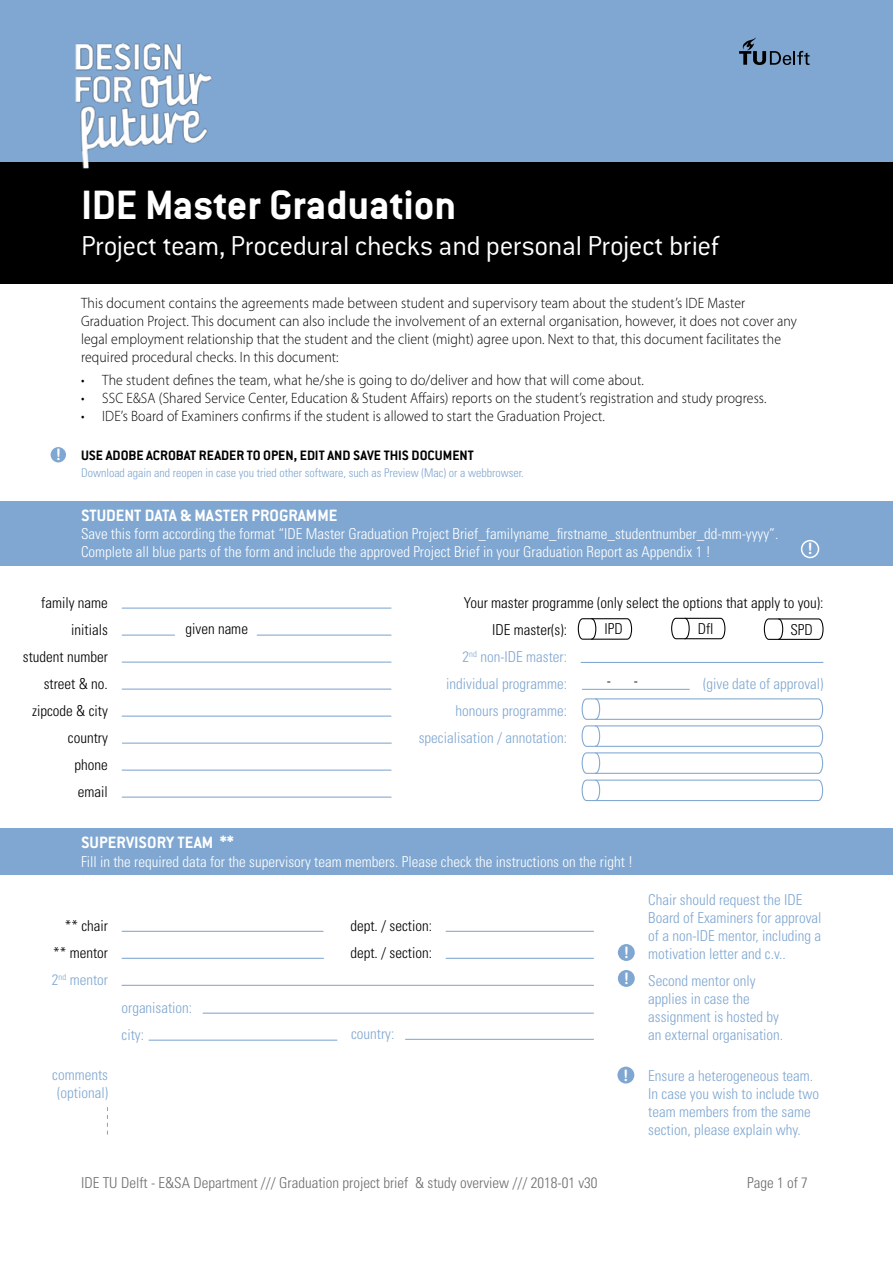
<style>
.page{position:relative;width:893px;height:1263px;background:#fff}
.page>*{position:absolute;margin:0;border:0;box-sizing:border-box;transform-origin:0 0}
.t1{font:700 45px "Conduit ITC Std";letter-spacing:-.005em;color:#fff}
.t2{font:300 30px "Conduit ITC Std";letter-spacing:-.015em;color:#fff}
.t3{font:700 18px "Conduit ITC Std";color:#fff}
.t4{font:300 15px/18px "Myriad Pro";letter-spacing:.01em;color:#000;scale:.92 1}
.t5{font:300 condensed 15px/18px "Univers LT Std";color:#80a7d1}
.t6{font:300 condensed 15px/18px "Univers LT Std";color:#fff}
.t7{font:300 condensed 15px/27px "Univers LT Std";color:#000;text-align:right}
.t8{font:300 condensed 15px "Univers LT Std";color:#6d6e71}
.t9{font:700 15px "Conduit ITC Std";color:#000}
.t10{font:300 condensed 12px "Univers LT Std";color:#80a7d1}
.s1{color:#000}
.s2{font-family:"Conduit ITC Std";font-weight:700;font-stretch:normal;font-size:18px;color:#fff}
</style>
<div class="page">
<div style="left:0;top:0;width:893px;height:162px;background:#80a7d1"></div>
<div style="left:0;top:162px;width:893px;height:122px;background:#000"></div>
<img style="left:75px;top:43px;width:137px;height:126px">
<svg style="left:739px;top:37px;width:71px;height:28px"></svg>
<div style="left:0;top:501px;width:893px;height:64px;background:#80a7d1"></div>
<hr style="left:122px;top:931px;width:201px;height:1px;background:#80a7d1">
<hr style="left:446px;top:931px;width:147px;height:1px;background:#80a7d1">
<hr style="left:122px;top:958px;width:201px;height:1px;background:#80a7d1">
<hr style="left:446px;top:958px;width:147px;height:1px;background:#80a7d1">
<div style="left:618px;top:944px;width:17px;height:17px;background:#80a7d1;border-radius:50%"></div>
<div style="left:617px;top:1067px;width:17px;height:16px;background:#80a7d1;border-radius:50%"></div>
<div style="left:0;top:829px;width:893px;height:46px;background:#80a7d1"></div>
<hr style="left:122px;top:985px;width:471px;height:1px;background:#80a7d1">
<div style="left:618px;top:970px;width:17px;height:17px;background:#80a7d1;border-radius:50%"></div>
<hr style="left:149px;top:1040px;width:188px;height:1px;background:#80a7d1">
<hr style="left:203px;top:1013px;width:390px;height:1px;background:#80a7d1">
<hr style="left:122px;top:608px;width:269px;height:1px;background:#80a7d1">
<hr style="left:122px;top:662px;width:269px;height:1px;background:#80a7d1">
<hr style="left:122px;top:689px;width:269px;height:1px;background:#80a7d1">
<hr style="left:122px;top:770px;width:269px;height:1px;background:#80a7d1">
<hr style="left:122px;top:797px;width:269px;height:1px;background:#80a7d1">
<hr style="left:581px;top:662px;width:242px;height:1px;background:#80a7d1">
<svg style="left:577px;top:618px;width:56px;height:22px"></svg>
<svg style="left:671px;top:617px;width:55px;height:23px"></svg>
<svg style="left:763px;top:618px;width:61px;height:22px"></svg>
<svg style="left:581px;top:698px;width:243px;height:104px"></svg>
<div style="left:801px;top:540px;width:18px;height:18px;border:2px solid #fff;border-radius:50%"></div>
<hr style="left:122px;top:716px;width:269px;height:1px;background:#80a7d1">
<hr style="left:122px;top:635px;width:53px;height:1px;background:#80a7d1">
<hr style="left:257px;top:635px;width:134px;height:1px;background:#80a7d1">
<hr style="left:406px;top:1039px;width:187px;height:1px;background:#80a7d1">
<hr style="left:582px;top:689px;width:107px;height:1px;background:#80a7d1">
<svg style="left:107px;top:1107px;width:1px;height:27px"></svg>
<hr style="left:122px;top:743px;width:269px;height:1px;background:#80a7d1">
<div style="left:50px;top:446px;width:17px;height:17px;background:#80a7d1;border-radius:50%"></div>
<div style="left:49px;top:445px;width:19px;height:19px;border:2px solid #fff;border-radius:50%"></div>
<h1 class="t1" style="left:81px;top:178px;width:377px">IDE Master Graduation</h1>
<h2 class="t2" style="left:81px;top:227px;width:639px">Project team, Procedural checks and personal Project brief</h2>
<p class="t3" style="left:56px;top:443px;width:7px">!</p>
<p class="t4" style="left:81px;top:295px;width:780px">This document contains the agreements made between student and supervisory team about the student’s IDE Master Graduation Project. This document can also include the involvement of an external organisation, however, it does not cover any legal employment relationship that the student and the client (might) agree upon. Next to that, this document facilitates the required procedural checks. In this document:</p>
<p class="t4" style="left:81px;top:371px;width:613px">• The student defines the team, what he/she is going to do/deliver and how that will come about.</p>
<p class="t4" style="left:81px;top:389px;width:747px">• SSC E&amp;SA (Shared Service Center, Education &amp; Student Affairs) reports on the student’s registration and study progress.</p>
<p class="t4" style="left:81px;top:407px;width:571px">• IDE’s Board of Examiners confirms if the student is allowed to start the Graduation Project.</p>
<p class="t9" style="left:81px;top:447px;width:394px">USE ADOBE ACROBAT READER TO OPEN, EDIT AND SAVE THIS DOCUMENT</p>
<p class="t10" style="left:81px;top:465px;width:444px">Download again and reopen in case you tried other software, such as Preview (Mac) or a webbrowser.</p>
<p class="t3" style="left:81px;top:504px;width:258px">STUDENT DATA &amp; MASTER PROGRAMME</p>
<p class="t6" style="left:81px;top:525px;width:699px">Save this form according the format “IDE Master Graduation Project Brief_familyname_firstname_studentnumber_dd-mm-yyyy”.<br>Complete all blue parts of the form and include the approved Project Brief in your Graduation Report as Appendix 1 !</p>
<p class="t3" style="left:807px;top:538px;width:7px">!</p>
<p class="t7" style="left:41px;top:589px;width:68px">family name</p>
<p class="t7" style="left:71px;top:616px;width:38px">initials</p>
<p class="t7" style="left:186px;top:615px;width:64px">given name</p>
<p class="t7" style="left:23px;top:643px;width:86px">student number street &amp; no.</p>
<p class="t7" style="left:32px;top:697px;width:77px">zipcode &amp; city</p>
<p class="t7" style="left:68px;top:724px;width:41px">country</p>
<p class="t7" style="left:75px;top:751px;width:35px;text-align:left">phone email</p>
<p class="t7" style="left:464px;top:589px;width:361px">Your master programme (only select the options that apply to you):</p>
<p class="t5" style="left:446px;top:616px;width:122px;line-height:27px;text-align:right"><span class="s1">IDE master(s):<br></span>2<sup>nd</sup> non-IDE master: individual programme:</p>
<p class="t5" style="left:419px;top:697px;width:150px;line-height:27px;text-align:right">honours programme: specialisation / annotation:</p>
<p class="t7" style="left:604px;top:616px;width:20px">IPD</p>
<p class="t7" style="left:698px;top:615px;width:17px">DfI</p>
<p class="t7" style="left:790px;top:616px;width:24px">SPD</p>
<p class="t7" style="left:607px;top:667px;width:33px">- -</p>
<p class="t5" style="left:703px;top:675px;width:122px">(give date of approval)</p>
<p class="t3" style="left:81px;top:832px;width:154px">SUPERVISORY TEAM **</p>
<p class="t6" style="left:81px;top:852px;width:554px">Fill in the required data for the supervisory team members. Please check the instructions on the right !</p>
<p class="t7" style="left:65px;top:912px;width:45px">** chair</p>
<p class="t7" style="left:350px;top:912px;width:83px">dept. / section:</p>
<p class="t7" style="left:53px;top:939px;width:56px">** mentor</p>
<p class="t7" style="left:350px;top:939px;width:83px">dept. / section:</p>
<p class="t5" style="left:648px;top:890px;width:156px">Chair should request the IDE</p>
<p class="t5" style="left:648px;top:908px;width:175px">Board of Examiners for approval</p>
<p class="t5" style="left:648px;top:926px;width:175px">of a non-IDE mentor, including a</p>
<p class="t5" style="left:624px;top:944px;width:164px"><span class="s2">!</span> motivation letter and c.v..</p>
<p class="t3" style="left:624px;top:967px;width:7px">!</p>
<p class="t5" style="left:52px;top:970px;width:58px">2<sup>nd</sup> mentor</p>
<p class="t5" style="left:648px;top:971px;width:136px">Second mentor only applies in case the assignment is hosted by an external organisation.</p>
<p class="t5" style="left:122px;top:998px;width:72px">organisation:</p>
<p class="t5" style="left:122px;top:1025px;width:24px">city:</p>
<p class="t5" style="left:351px;top:1024px;width:45px">country:</p>
<p class="t5" style="left:52px;top:1066px;width:57px;text-align:center">comments (optional)</p>
<p class="t3" style="left:623px;top:1064px;width:7px">!</p>
<p class="t5" style="left:648px;top:1066px;width:172px">Ensure a heterogeneous team.<br>In case you wish to include two team members from the same section, please explain why.</p>
<p class="t8" style="left:81px;top:1174px;width:518px">IDE TU Delft - E&amp;SA Department /// Graduation project brief &amp; study overview /// 2018-01 v30</p>
<p class="t8" style="left:747px;top:1174px;width:62px">Page 1 of 7</p>
</div>
